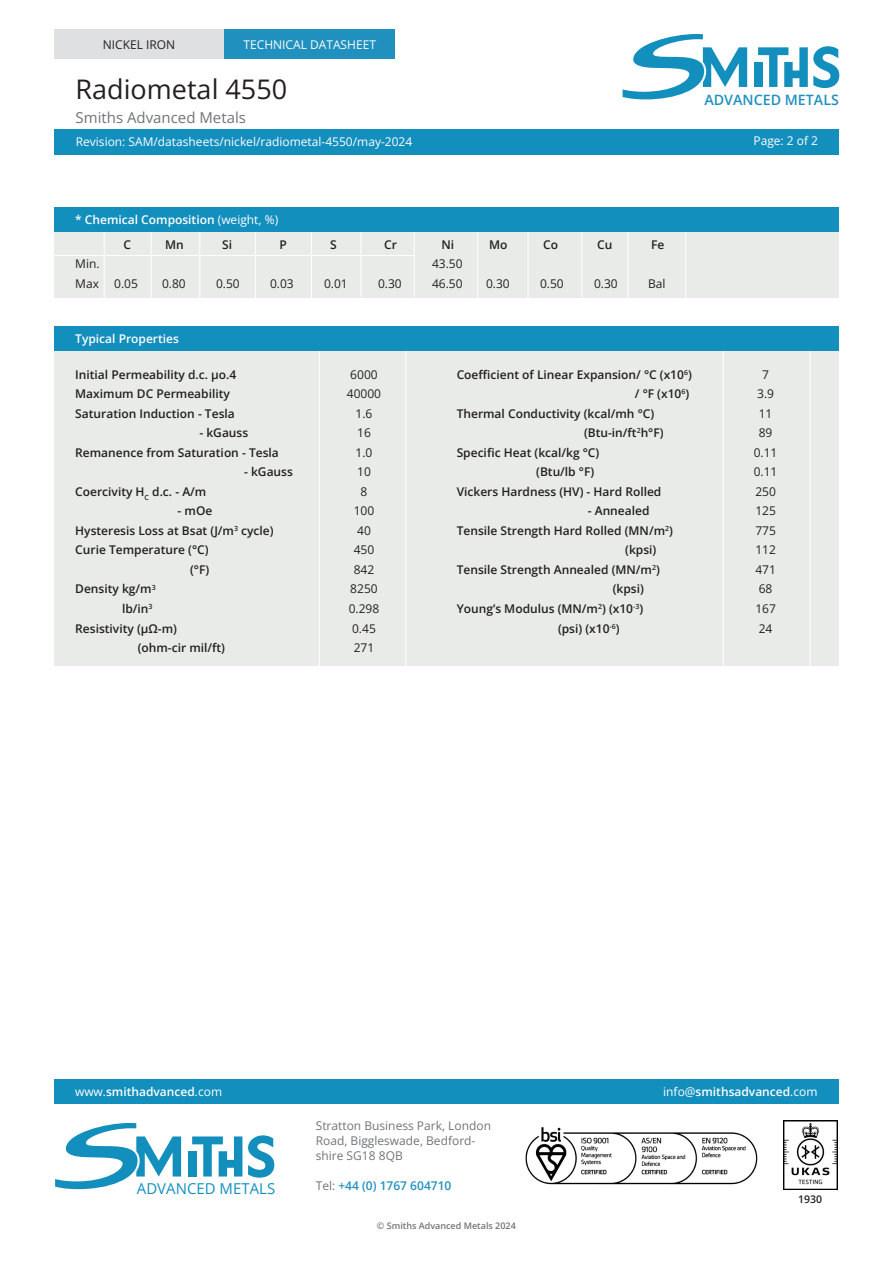
<style>
.page{position:relative;width:893px;height:1263px;background:#fff}
.page>*{position:absolute;margin:0;border:0;box-sizing:border-box;transform-origin:0 0}
.t1{font:27px "Open Sans";color:#231f20}
.t2{font:15px "Open Sans";color:#707378}
.t3{font:15px "Open Sans";color:#138fbe}
.t4{font:600 14.25px "Open Sans";color:#2090be}
.t5{font:600 12px "Open Sans";color:#231f20}
.t6{font:12px "Open Sans";color:#231f20}
.t7{font:12px "Open Sans";color:#fff}
.t8{font:600 12px "Open Sans";color:#fff}
.t9{font:12px/15px "Open Sans";color:#707378}
.t10{font:600 12px "Open Sans";color:#2090be}
.t11{font:600 10.5px "Open Sans";color:#231f20}
.t12{font:600 9px "Open Sans";color:#707378}
.s1{font-weight:400}
.s2{font-weight:400;color:#707378}
</style>
<div class="page">
<div style="left:54px;top:1079px;width:785px;height:25px;background:#138fbe"></div>
<svg style="left:55px;top:1123px;width:126px;height:66px"></svg>
<div style="left:188px;top:1151px;width:8px;height:25px;background:#138fbe"></div>
<svg style="left:192px;top:1136px;width:50px;height:40px"></svg>
<svg style="left:248px;top:1135px;width:26px;height:43px"></svg>
<img style="left:525px;top:1127px;width:233px;height:58px">
<img style="left:783px;top:1120px;width:54px;height:69px">
<div style="left:54px;top:225px;width:785px;height:73px;background:#e8ebe8"></div>
<hr style="left:54px;top:255px;width:361px;height:1px;background:#fff">
<hr style="left:104px;top:226px;width:1px;height:73px;background:#fff">
<hr style="left:151px;top:226px;width:1px;height:73px;background:#fff">
<hr style="left:199px;top:227px;width:1px;height:72px;background:#fff">
<hr style="left:255px;top:226px;width:1px;height:73px;background:#fff">
<hr style="left:311px;top:226px;width:1px;height:73px;background:#fff">
<div style="left:54px;top:129px;width:785px;height:25px;background:#138fbe"></div>
<div style="left:54px;top:130px;width:785px;height:25px;background:#138fbe"></div>
<svg style="left:623px;top:34px;width:124px;height:65px"></svg>
<div style="left:754px;top:62px;width:8px;height:25px;background:#138fbe"></div>
<svg style="left:758px;top:46px;width:81px;height:42px"></svg>
<div style="left:54px;top:29px;width:170px;height:29px;background:#dfe0e2"></div>
<div style="left:225px;top:29px;width:170px;height:29px;background:#2090be"></div>
<div style="left:54px;top:344px;width:785px;height:322px;background:#e8ebe8"></div>
<div style="left:54px;top:326px;width:785px;height:25px;background:#138fbe"></div>
<hr style="left:319px;top:351px;width:1px;height:317px;background:#fff">
<hr style="left:406px;top:351px;width:1px;height:317px;background:#fff">
<hr style="left:723px;top:351px;width:1px;height:317px;background:#fff">
<hr style="left:810px;top:351px;width:1px;height:317px;background:#fff">
<hr style="left:361px;top:225px;width:1px;height:72px;background:#fff">
<hr style="left:414px;top:225px;width:1px;height:72px;background:#fff">
<hr style="left:477px;top:225px;width:1px;height:73px;background:#fff">
<hr style="left:528px;top:225px;width:1px;height:72px;background:#fff">
<hr style="left:582px;top:225px;width:1px;height:72px;background:#fff">
<hr style="left:628px;top:225px;width:1px;height:73px;background:#fff">
<hr style="left:685px;top:225px;width:1px;height:73px;background:#fff">
<div style="left:54px;top:207px;width:785px;height:25px;background:#138fbe"></div>
<p class="t6" style="left:103px;top:37px;width:74px">NICKEL IRON</p>
<p class="t7" style="left:244px;top:37px;width:134px">TECHNICAL DATASHEET</p>
<p class="t1" style="left:76px;top:71px;width:213px">Radiometal 4550</p>
<p class="t2" style="left:76px;top:107px;width:172px">Smiths Advanced Metals</p>
<p class="t7" style="left:76px;top:133px;width:338px">Revision: SAM/datasheets/nickel/radiometal-4550/may-2024</p>
<p class="t7" style="left:753px;top:132px;width:66px">Page: 2 of 2</p>
<p class="t4" style="left:704px;top:90px;width:136px">ADVANCED METALS</p>
<p class="t7" style="left:76px;top:136px;width:261px">Rev: SMC/info_sheet/heat_treatments/jun2021</p>
<p class="t7" style="left:747px;top:135px;width:72px">Pages: 2 of 2</p>
<p class="t8" style="left:75px;top:212px;width:204px">* Chemical Composition <span class="s1">(weight, %)</span></p>
<p class="t5" style="left:124px;top:236px;width:9px">C</p>
<p class="t5" style="left:165px;top:236px;width:20px">Mn</p>
<p class="t5" style="left:222px;top:236px;width:11px">Si</p>
<p class="t5" style="left:279px;top:236px;width:9px">P</p>
<p class="t5" style="left:330px;top:236px;width:8px">S</p>
<p class="t5" style="left:384px;top:236px;width:14px">Cr</p>
<p class="t5" style="left:441px;top:236px;width:14px">Ni</p>
<p class="t5" style="left:489px;top:236px;width:20px">Mo</p>
<p class="t5" style="left:543px;top:236px;width:16px">Co</p>
<p class="t5" style="left:597px;top:236px;width:17px">Cu</p>
<p class="t5" style="left:651px;top:236px;width:15px">Fe</p>
<p class="t6" style="left:75px;top:255px;width:26px">Min.</p>
<p class="t6" style="left:432px;top:255px;width:32px">43.50</p>
<p class="t6" style="left:75px;top:275px;width:25px">Max</p>
<p class="t6" style="left:114px;top:275px;width:25px">0.05</p>
<p class="t6" style="left:162px;top:275px;width:25px">0.80</p>
<p class="t6" style="left:216px;top:275px;width:25px">0.50</p>
<p class="t6" style="left:270px;top:275px;width:25px">0.03</p>
<p class="t6" style="left:324px;top:275px;width:25px">0.01</p>
<p class="t6" style="left:378px;top:275px;width:25px">0.30</p>
<p class="t6" style="left:432px;top:275px;width:32px">46.50</p>
<p class="t6" style="left:486px;top:275px;width:25px">0.30</p>
<p class="t6" style="left:540px;top:275px;width:25px">0.50</p>
<p class="t6" style="left:594px;top:275px;width:25px">0.30</p>
<p class="t6" style="left:648px;top:275px;width:19px">Bal</p>
<p class="t8" style="left:75px;top:330px;width:105px">Typical Properties</p>
<p class="t5" style="left:75px;top:366px;width:163px">Initial Permeability d.c. µo.4</p>
<p class="t5" style="left:75px;top:386px;width:156px">Maximum DC Permeability</p>
<p class="t5" style="left:75px;top:405px;width:161px">Saturation Induction - Tesla</p>
<p class="t5" style="left:199px;top:425px;width:50px">- kGauss</p>
<p class="t5" style="left:75px;top:444px;width:205px">Remanence from Saturation - Tesla</p>
<p class="t5" style="left:244px;top:464px;width:50px">- kGauss</p>
<p class="t5" style="left:75px;top:483px;width:133px">Coercivity H<sub>C</sub> d.c. - A/m</p>
<p class="t5" style="left:178px;top:503px;width:36px">- mOe</p>
<p class="t5" style="left:75px;top:522px;width:200px">Hysteresis Loss at Bsat (J/m<sup>3</sup> cycle)</p>
<p class="t5" style="left:75px;top:542px;width:135px">Curie Temperature (°C)</p>
<p class="t5" style="left:190px;top:561px;width:21px">(°F)</p>
<p class="t5" style="left:75px;top:581px;width:82px">Density kg/m<sup>3</sup></p>
<p class="t5" style="left:122px;top:600px;width:32px">lb/in<sup>3</sup></p>
<p class="t5" style="left:75px;top:620px;width:103px">Resistivity (µΩ-m)</p>
<p class="t5" style="left:138px;top:639px;width:89px">(ohm-cir mil/ft)</p>
<p class="t6" style="left:350px;top:366px;width:29px">6000</p>
<p class="t6" style="left:347px;top:386px;width:36px">40000</p>
<p class="t6" style="left:356px;top:405px;width:18px">1.6</p>
<p class="t6" style="left:357px;top:425px;width:15px">16</p>
<p class="t6" style="left:356px;top:444px;width:18px">1.0</p>
<p class="t6" style="left:357px;top:464px;width:15px">10</p>
<p class="t6" style="left:361px;top:483px;width:8px">8</p>
<p class="t6" style="left:354px;top:503px;width:22px">100</p>
<p class="t6" style="left:357px;top:522px;width:15px">40</p>
<p class="t6" style="left:354px;top:542px;width:22px">450</p>
<p class="t6" style="left:354px;top:561px;width:22px">842</p>
<p class="t6" style="left:350px;top:581px;width:29px">8250</p>
<p class="t6" style="left:349px;top:600px;width:32px">0.298</p>
<p class="t6" style="left:352px;top:620px;width:25px">0.45</p>
<p class="t6" style="left:354px;top:639px;width:22px">271</p>
<p class="t5" style="left:457px;top:366px;width:237px">Coefficient of Linear Expansion/ °C (x10<sup>6</sup>)</p>
<p class="t5" style="left:635px;top:386px;width:56px">/ °F (x10<sup>6</sup>)</p>
<p class="t5" style="left:457px;top:405px;width:199px">Thermal Conductivity (kcal/mh °C)</p>
<p class="t5" style="left:584px;top:425px;width:81px">(Btu-in/ft<sup>2</sup>h°F)</p>
<p class="t5" style="left:457px;top:444px;width:144px">Specific Heat (kcal/kg °C)</p>
<p class="t5" style="left:536px;top:464px;width:59px">(Btu/lb °F)</p>
<p class="t5" style="left:457px;top:483px;width:206px">Vickers Hardness (HV) - Hard Rolled</p>
<p class="t5" style="left:588px;top:503px;width:63px">- Annealed</p>
<p class="t5" style="left:457px;top:522px;width:218px">Tensile Strength Hard Rolled (MN/m<sup>2</sup>)</p>
<p class="t5" style="left:625px;top:542px;width:33px">(kpsi)</p>
<p class="t5" style="left:457px;top:561px;width:205px">Tensile Strength Annealed (MN/m<sup>2</sup>)</p>
<p class="t5" style="left:613px;top:581px;width:33px">(kpsi)</p>
<p class="t5" style="left:457px;top:600px;width:188px">Young’s Modulus (MN/m<sup>2</sup>) (x10<sup>-3</sup>)</p>
<p class="t5" style="left:558px;top:620px;width:63px">(psi) (x10<sup>-6</sup>)</p>
<p class="t6" style="left:762px;top:366px;width:8px">7</p>
<p class="t6" style="left:757px;top:386px;width:18px">3.9</p>
<p class="t6" style="left:759px;top:405px;width:15px">11</p>
<p class="t6" style="left:759px;top:425px;width:15px">89</p>
<p class="t6" style="left:754px;top:444px;width:25px">0.11</p>
<p class="t6" style="left:754px;top:464px;width:25px">0.11</p>
<p class="t6" style="left:755px;top:483px;width:22px">250</p>
<p class="t6" style="left:755px;top:503px;width:22px">125</p>
<p class="t6" style="left:755px;top:522px;width:22px">775</p>
<p class="t6" style="left:755px;top:542px;width:22px">112</p>
<p class="t6" style="left:755px;top:561px;width:22px">471</p>
<p class="t6" style="left:759px;top:581px;width:15px">68</p>
<p class="t6" style="left:755px;top:600px;width:22px">167</p>
<p class="t6" style="left:759px;top:620px;width:15px">24</p>
<p class="t8" style="left:75px;top:1083px;width:149px"><span class="s1">www.</span>smithadvanced<span class="s1">.com</span></p>
<p class="t8" style="left:663px;top:1084px;width:156px"><span class="s1">info@</span>smithsadvanced<span class="s1">.com</span></p>
<p class="t3" style="left:137px;top:1178px;width:140px">ADVANCED METALS</p>
<p class="t9" style="left:316px;top:1118px;width:177px">Stratton Business Park, London<br>Road, Biggleswade, Bedford&shy;shire SG18 8QB</p>
<p class="t10" style="left:316px;top:1177px;width:137px"><span class="s2">Tel:</span> +44 (0) 1767 604710</p>
<p class="t12" style="left:377px;top:1219px;width:140px">© Smiths Advanced Metals 2024</p>
<p class="t11" style="left:798px;top:1192px;width:26px">1930</p>
</div>
